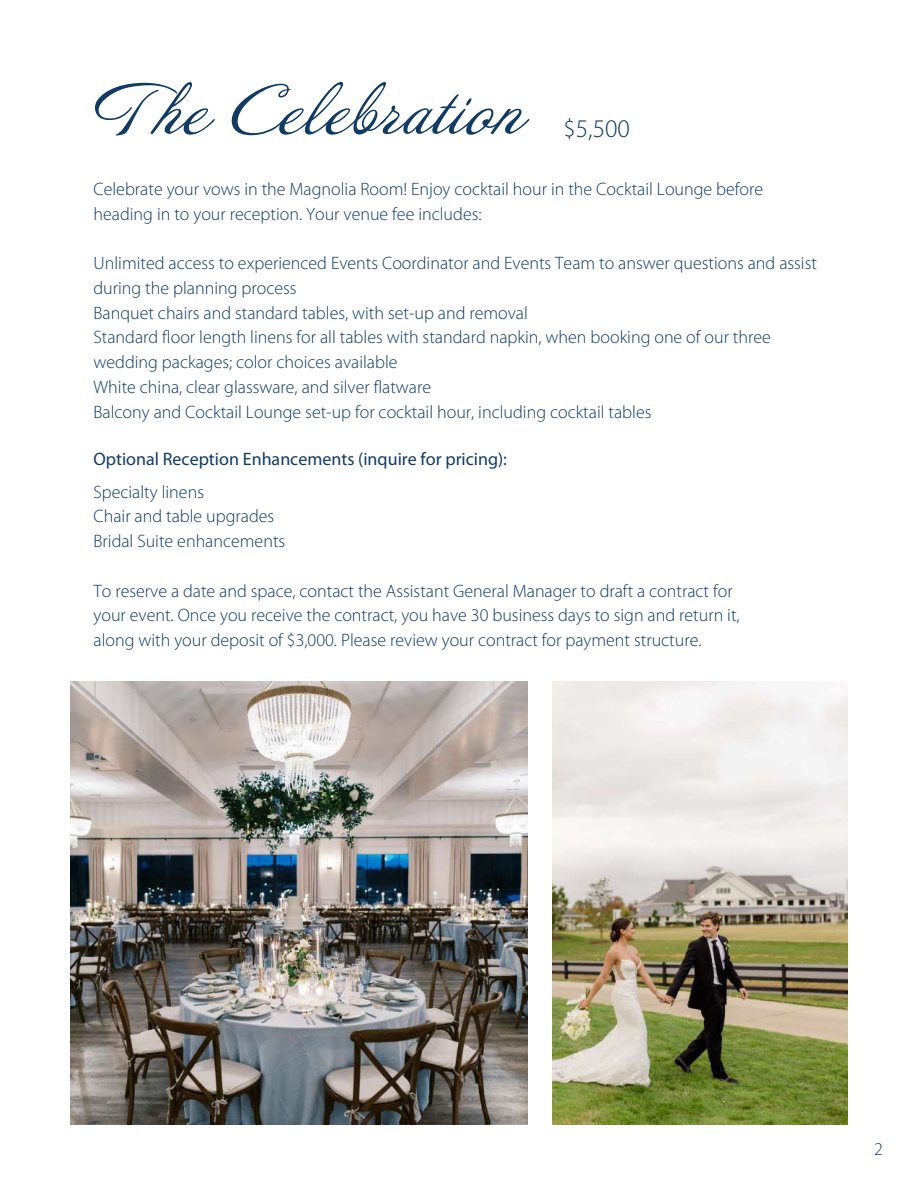
<style>
.page{position:relative;width:918px;height:1188px;background:#fff}
.page>*{position:absolute;margin:0;border:0;box-sizing:border-box;transform-origin:0 0}
.t1{font:63px "Annabelle";color:#103b63}
.t2{font:300 25.5px "Myriad Pro";color:#103b63}
.t3{font:300 18px/24.8px "Myriad Pro";color:#103b63}
.t4{font:18px "Myriad Pro";color:#103b63}
</style>
<div class="page">
<img style="left:553px;top:681px;width:294px;height:444px">
<img style="left:70px;top:681px;width:457px;height:444px">
<h1 class="t1" style="left:94px;top:71px;width:431px">The Celebration</h1>
<h2 class="t2" style="left:563px;top:118px;width:68px">$5,500</h2>
<p class="t3" style="left:94px;top:178px;width:671px">Celebrate your vows in the Magnolia Room! Enjoy cocktail hour in the Cocktail Lounge before heading in to your reception. Your venue fee includes:</p>
<p class="t3" style="left:94px;top:252px;width:725px">Unlimited access to experienced Events Coordinator and Events Team to answer questions and assist during the planning process<br>Banquet chairs and standard tables, with set-up and removal<br>Standard floor length linens for all tables with standard napkin, when booking one of our three wedding packages; color choices available<br>White china, clear glassware, and silver flatware<br>Balcony and Cocktail Lounge set-up for cocktail hour, including cocktail tables</p>
<p class="t4" style="left:94px;top:452px;width:415px">Optional Reception Enhancements (inquire for pricing):</p>
<p class="t3" style="left:94px;top:481px;width:193px">Specialty linens<br>Chair and table upgrades<br>Bridal Suite enhancements</p>
<p class="t3" style="left:94px;top:580px;width:648px">To reserve a date and space, contact the Assistant General Manager to draft a contract for your event. Once you receive the contract, you have 30 business days to sign and return it, along with your deposit of $3,000. Please review your contract for payment structure.</p>
<p class="t3" style="left:874px;top:1138px;width:10px">2</p>
</div>
